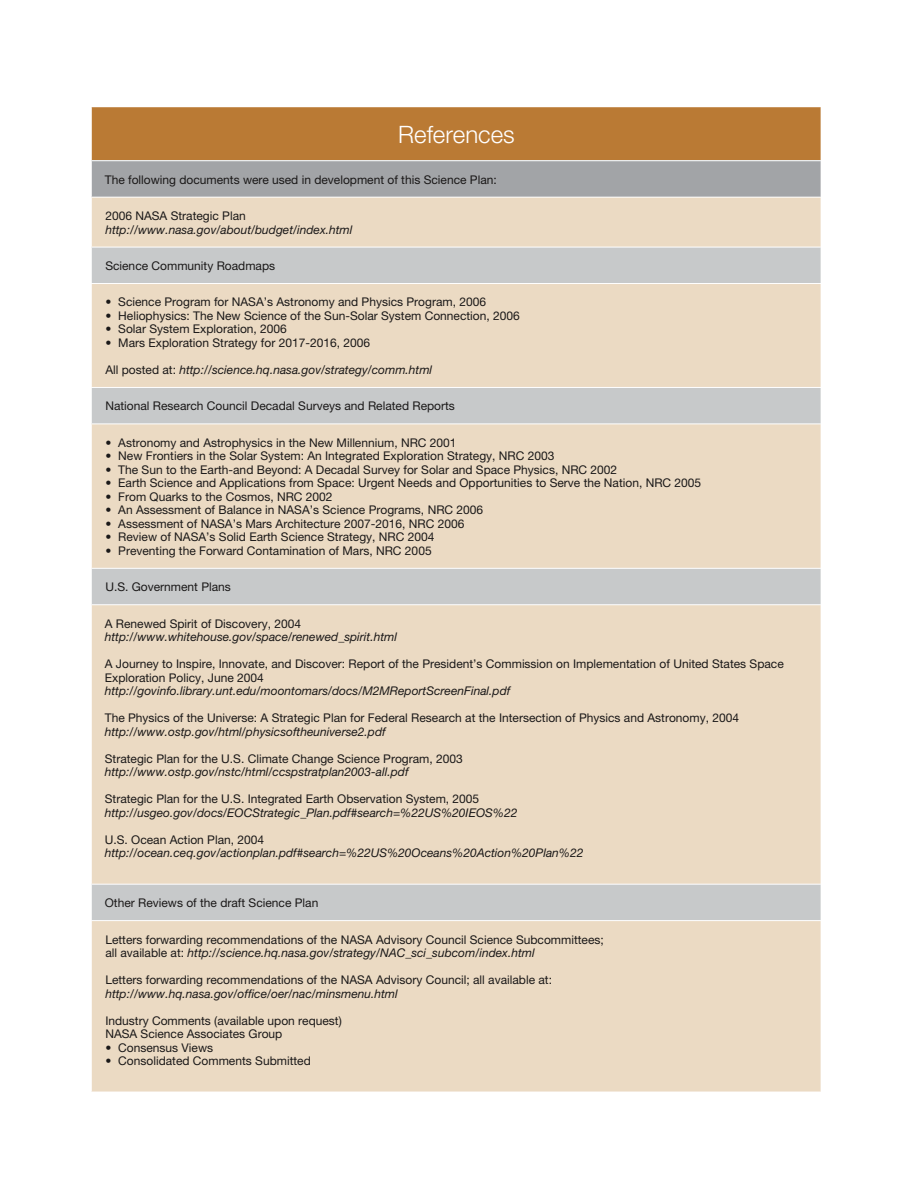
<style>
.page{position:relative;width:918px;height:1188px;background:#fff}
.page>*{position:absolute;margin:0;border:0;box-sizing:border-box;transform-origin:0 0}
.t1{font:300 24px "Helvetica Neue";color:#fff}
.t2{font:12px/13.5px "Helvetica Neue";color:#1a1818}
.t3{font:italic 12px/13.5px "Helvetica Neue";color:#1a1818}
.s1{font-style:normal}
.s2{font-style:italic}
</style>
<div class="page">
<div style="left:91px;top:107px;width:730px;height:54px;background:#ba7a34"></div>
<hr style="left:91px;top:107px;width:1px;height:53px;background:#fff">
<div style="left:91px;top:161px;width:730px;height:36px;background:#a2a4a7"></div>
<hr style="left:91px;top:161px;width:1px;height:36px;background:#fff">
<div style="left:91px;top:921px;width:730px;height:171px;background:#ebdac3"></div>
<div style="left:91px;top:197px;width:730px;height:50px;background:#ebdac3"></div>
<div style="left:91px;top:284px;width:730px;height:103px;background:#ebdac3"></div>
<div style="left:91px;top:424px;width:730px;height:144px;background:#ebdac3"></div>
<div style="left:91px;top:605px;width:730px;height:279px;background:#ebdac3"></div>
<div style="left:91px;top:247px;width:730px;height:37px;background:#c7c9ca"></div>
<div style="left:91px;top:568px;width:730px;height:37px;background:#c7c9ca"></div>
<div style="left:91px;top:884px;width:730px;height:37px;background:#c7c9ca"></div>
<div style="left:91px;top:387px;width:730px;height:37px;background:#c7c9ca"></div>
<hr style="left:91px;top:160px;width:731px;height:1px;background:#fff">
<hr style="left:91px;top:197px;width:731px;height:1px;background:#fff">
<hr style="left:91px;top:198px;width:1px;height:49px;background:#fff">
<hr style="left:91px;top:247px;width:731px;height:1px;background:#fff">
<hr style="left:91px;top:247px;width:1px;height:36px;background:#fff">
<hr style="left:91px;top:284px;width:1px;height:103px;background:#fff">
<hr style="left:91px;top:424px;width:1px;height:144px;background:#fff">
<hr style="left:91px;top:568px;width:731px;height:1px;background:#fff">
<hr style="left:91px;top:569px;width:1px;height:35px;background:#fff">
<hr style="left:91px;top:604px;width:731px;height:1px;background:#fff">
<hr style="left:91px;top:605px;width:1px;height:279px;background:#fff">
<hr style="left:91px;top:884px;width:731px;height:1px;background:#fff">
<hr style="left:91px;top:885px;width:1px;height:35px;background:#fff">
<hr style="left:91px;top:283px;width:731px;height:1px;background:#fff">
<hr style="left:91px;top:920px;width:731px;height:1px;background:#fff">
<hr style="left:91px;top:921px;width:1px;height:171px;background:#fff">
<hr style="left:91px;top:387px;width:731px;height:1px;background:#fff">
<hr style="left:91px;top:388px;width:1px;height:36px;background:#fff">
<hr style="left:91px;top:424px;width:731px;height:1px;background:#fff">
<h4 class="t1" style="left:398px;top:120px;width:118px">References</h4>
<p class="t2" style="left:105px;top:172px;width:394px">The following documents were used in development of this Science Plan:</p>
<p class="t3" style="left:105px;top:209px;width:249px"><span class="s1">2006 NASA Strategic Plan </span>http://www.nasa.gov/about/budget/index.html</p>
<p class="t2" style="left:105px;top:259px;width:171px">Science Community Roadmaps</p>
<p class="t2" style="left:105px;top:295px;width:382px">• Science Program for NASA’s Astronomy and Physics Program, 2006</p>
<p class="t2" style="left:105px;top:309px;width:416px">• Heliophysics: The New Science of the Sun-Solar System Connection, 2006</p>
<p class="t2" style="left:105px;top:322px;width:183px">• Solar System Exploration, 2006</p>
<p class="t2" style="left:105px;top:336px;width:266px">• Mars Exploration Strategy for 2017-2016, 2006</p>
<p class="t3" style="left:105px;top:363px;width:328px"><span class="s1">All posted at:</span> http://science.hq.nasa.gov/strategy/comm.html</p>
<p class="t2" style="left:105px;top:399px;width:351px">National Research Council Decadal Surveys and Related Reports</p>
<p class="t2" style="left:105px;top:436px;width:353px">• Astronomy and Astrophysics in the New Millennium, NRC 2001</p>
<p class="t2" style="left:105px;top:449px;width:451px">• New Frontiers in the Solar System: An Integrated Exploration Strategy, NRC 2003</p>
<p class="t2" style="left:105px;top:463px;width:513px">• The Sun to the Earth-and Beyond: A Decadal Survey for Solar and Space Physics, NRC 2002</p>
<p class="t2" style="left:105px;top:476px;width:597px">• Earth Science and Applications from Space: Urgent Needs and Opportunities to Serve the Nation, NRC 2005</p>
<p class="t2" style="left:105px;top:490px;width:229px">• From Quarks to the Cosmos, NRC 2002</p>
<p class="t2" style="left:105px;top:503px;width:379px">• An Assessment of Balance in NASA’s Science Programs, NRC 2006</p>
<p class="t2" style="left:105px;top:517px;width:361px">• Assessment of NASA’s Mars Architecture 2007-2016, NRC 2006</p>
<p class="t2" style="left:105px;top:530px;width:331px">• Review of NASA’s Solid Earth Science Strategy, NRC 2004</p>
<p class="t2" style="left:105px;top:544px;width:328px">• Preventing the Forward Contamination of Mars, NRC 2005</p>
<p class="t2" style="left:105px;top:580px;width:127px">U.S. Government Plans</p>
<p class="t3" style="left:105px;top:616px;width:294px"><span class="s1">A Renewed Spirit of Discovery, 2004 </span>http://www.whitehouse.gov/space/renewed_spirit.html</p>
<p class="t2" style="left:105px;top:657px;width:681px">A Journey to Inspire, Innovate, and Discover: Report of the President’s Commission on Implementation of United States Space<br>Exploration Policy, June 2004<br><span class="s2">http://govinfo.library.unt.edu/moontomars/docs/M2MReportScreenFinal.pdf</span></p>
<p class="t2" style="left:105px;top:711px;width:636px">The Physics of the Universe: A Strategic Plan for Federal Research at the Intersection of Physics and Astronomy, 2004 <span class="s2">http://www.ostp.gov/html/physicsoftheuniverse2.pdf</span></p>
<p class="t2" style="left:105px;top:752px;width:360px">Strategic Plan for the U.S. Climate Change Science Program, 2003 <span class="s2">http://www.ostp.gov/nstc/html/ccspstratplan2003-all.pdf</span></p>
<p class="t3" style="left:105px;top:792px;width:414px"><span class="s1">Strategic Plan for the U.S. Integrated Earth Observation System, 2005 </span>http://usgeo.gov/docs/EOCStrategic_Plan.pdf#search=%22US%20IEOS%22</p>
<p class="t3" style="left:105px;top:832px;width:480px"><span class="s1">U.S. Ocean Action Plan, 2004 </span>http://ocean.ceq.gov/actionplan.pdf#search=%22US%20Oceans%20Action%20Plan%22</p>
<p class="t2" style="left:105px;top:896px;width:215px">Other Reviews of the draft Science Plan</p>
<p class="t2" style="left:105px;top:932px;width:500px">Letters forwarding recommendations of the NASA Advisory Council Science Subcommittees; all available at: <span class="s2">http://science.hq.nasa.gov/strategy/NAC_sci_subcom/index.html</span></p>
<p class="t2" style="left:105px;top:973px;width:448px">Letters forwarding recommendations of the NASA Advisory Council; all available at: <span class="s2">http://www.hq.nasa.gov/office/oer/nac/minsmenu.html</span></p>
<p class="t2" style="left:105px;top:1013px;width:238px">Industry Comments (available upon request)<br>NASA Science Associates Group</p>
<p class="t2" style="left:105px;top:1040px;width:109px">• Consensus Views</p>
<p class="t2" style="left:105px;top:1054px;width:207px">• Consolidated Comments Submitted</p>
</div>
